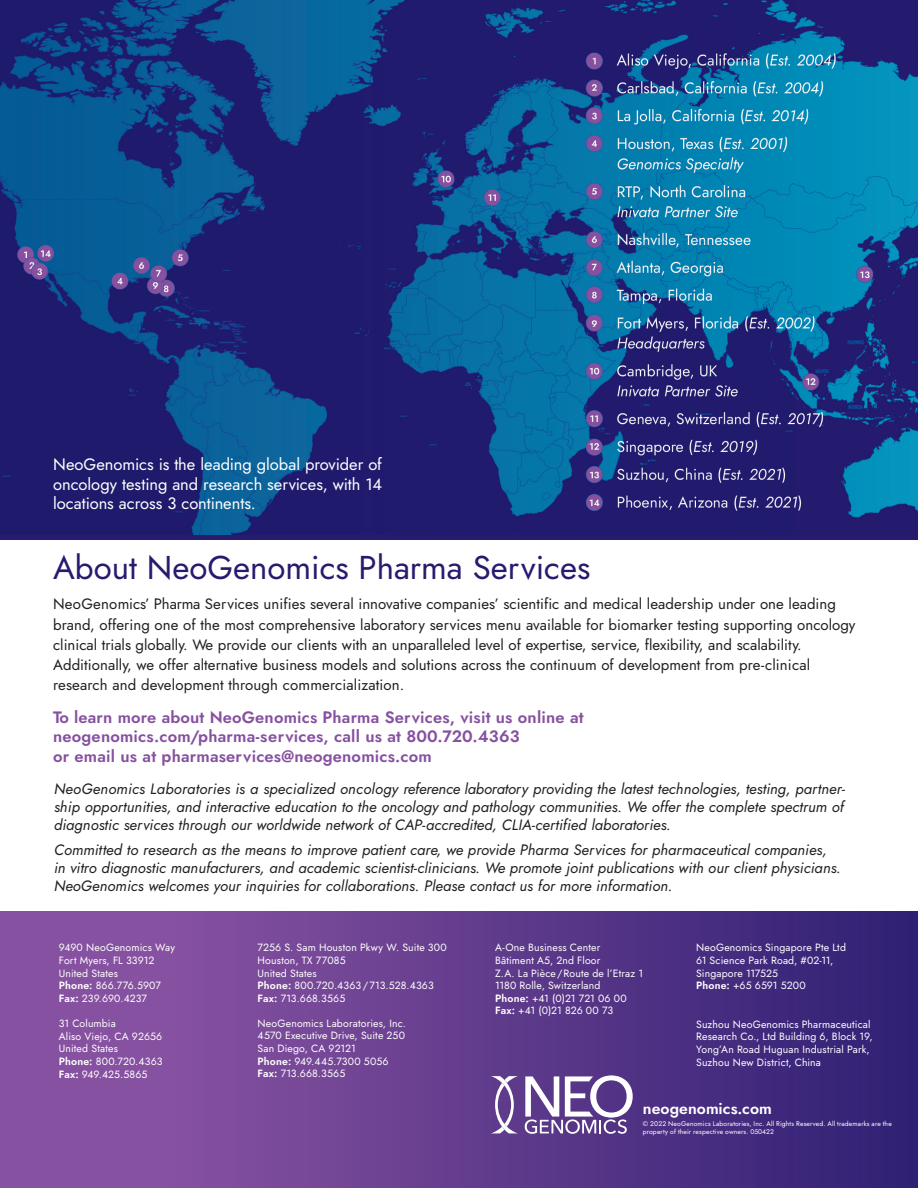
<style>
.page{position:relative;width:918px;height:1188px;background:#fff}
.page>*{position:absolute;margin:0;border:0;box-sizing:border-box;transform-origin:0 0}
.ParaStyle01_Leading{font:33px "Jost";color:#261b6f}
.ParaStyle01_Leading-2{font:600 16.5px/19.8px "Jost";letter-spacing:.01em;color:#8651a0}
.t1{font:16.5px/19.5px "Jost";color:#fff;text-align:justify}
.t2{font:600 15.75px "Jost";letter-spacing:.005em;color:#fff}
.ParaStyle01_Leading-3{font:italic 15px/18px "Jost";letter-spacing:.005em;color:#231f20;text-align:justify}
.ParaStyle61_Leading{font:15px/20.2px "Jost";letter-spacing:.005em;color:#231f20}
.ParaStyle63_Leading{font:italic 15px "Jost";letter-spacing:.005em;color:#231f20}
.t3{font:10.5px/12.6px "Jost";letter-spacing:.015em;color:#fff}
.t4{font:10.5px "Jost";letter-spacing:-.005em;color:#fff}
.t5{font:6.75px/8.1px "Jost";letter-spacing:.02em;color:#fff}
.s1{font-weight:600}
</style>
<div class="page">
<div style="left:0;top:912px;width:918px;height:276px;background:linear-gradient(to right,#9459a7,#322175)"></div>
<svg style="left:491px;top:1076px;width:27px;height:57px"></svg>
<svg style="left:525px;top:1075px;width:108px;height:59px"></svg>
<img style="left:0;top:0;width:918px;height:535px">
<p class="t1" style="left:53px;top:455px;width:331px">NeoGenomics is the leading global provider of oncology testing and research services, with 14 locations across 3 continents.</p>
<p class="ParaStyle01_Leading" style="left:53px;top:545px;width:539px">About NeoGenomics Pharma Services</p>
<p class="ParaStyle61_Leading" style="left:53px;top:594px;width:804px">NeoGenomics’ Pharma Services unifies several innovative companies’ scientific and medical leadership under one leading brand, offering one of the most comprehensive laboratory services menu available for biomarker testing supporting oncology clinical trials globally. We provide our clients with an unparalleled level of expertise, service, flexibility, and scalability.<br>Additionally, we offer alternative business models and solutions across the continuum of development from pre-clinical research and development through commercialization.</p>
<p class="ParaStyle01_Leading-2" style="left:53px;top:707px;width:532px">To learn more about NeoGenomics Pharma Services, visit us online at neogenomics.com/pharma-services, call us at 800.720.4363</p>
<p class="ParaStyle01_Leading-2" style="left:53px;top:747px;width:380px">or email us at pharmaservices@neogenomics.com</p>
<p class="ParaStyle01_Leading-3" style="left:54px;top:780px;width:793px">NeoGenomics Laboratories is a specialized oncology reference laboratory providing the latest technologies, testing, partner&shy;ship opportunities, and interactive education to the oncology and pathology communities. We offer the complete spectrum of diagnostic services through our worldwide network of CAP-accredited, CLIA-certified laboratories.</p>
<p class="ParaStyle63_Leading" style="left:54px;top:839px;width:775px">Committed to research as the means to improve patient care, we provide Pharma Services for pharmaceutical companies,</p>
<p class="ParaStyle01_Leading-3" style="left:54px;top:859px;width:789px">in vitro diagnostic manufacturers, and academic scientist-clinicians. We promote joint publications with our client physicians.<br>NeoGenomics welcomes your inquiries for collaborations. Please contact us for more information.</p>
<p class="t3" style="left:59px;top:941px;width:118px">9490 NeoGenomics Way</p>
<p class="t3" style="left:59px;top:954px;width:97px">Fort Myers, FL 33912</p>
<p class="t3" style="left:59px;top:967px;width:61px">United States</p>
<p class="t3" style="left:59px;top:979px;width:104px"><span class="s1">Phone:</span> 866.776.5907</p>
<p class="t4" style="left:59px;top:991px;width:90px"><span class="s1">Fax:</span> 239.690.4237</p>
<p class="t3" style="left:59px;top:1017px;width:58px">31 Columbia</p>
<p class="t3" style="left:59px;top:1030px;width:105px">Aliso Viejo, CA 92656</p>
<p class="t3" style="left:59px;top:1043px;width:61px">United States</p>
<p class="t3" style="left:59px;top:1055px;width:105px"><span class="s1">Phone:</span> 800.720.4363</p>
<p class="t3" style="left:59px;top:1068px;width:90px"><span class="s1">Fax:</span> 949.425.5865</p>
<p class="t3" style="left:258px;top:941px;width:191px">7256 S. Sam Houston Pkwy W. Suite 300</p>
<p class="t3" style="left:258px;top:954px;width:90px">Houston, TX 77085</p>
<p class="t3" style="left:258px;top:967px;width:61px">United States</p>
<p class="t3" style="left:258px;top:979px;width:178px"><span class="s1">Phone:</span> 800.720.4363/713.528.4363</p>
<p class="t3" style="left:258px;top:992px;width:89px"><span class="s1">Fax:</span> 713.668.3565</p>
<p class="t3" style="left:258px;top:1017px;width:150px">NeoGenomics Laboratories, Inc.</p>
<p class="t3" style="left:258px;top:1029px;width:149px">4570 Executive Drive, Suite 250</p>
<p class="t3" style="left:258px;top:1042px;width:100px">San Diego, CA 92121</p>
<p class="t3" style="left:258px;top:1055px;width:133px"><span class="s1">Phone:</span> 949.445.7300 5056</p>
<p class="t3" style="left:258px;top:1067px;width:89px"><span class="s1">Fax:</span> 713.668.3565</p>
<p class="t3" style="left:495px;top:941px;width:107px">A-One Business Center</p>
<p class="t3" style="left:495px;top:954px;width:107px">Bâtiment A5, 2nd Floor</p>
<p class="t3" style="left:495px;top:967px;width:149px">Z.A. La Pièce/Route de l’Etraz 1</p>
<p class="t3" style="left:495px;top:979px;width:107px">1180 Rolle, Switzerland</p>
<p class="t4" style="left:495px;top:991px;width:133px"><span class="s1">Phone:</span> +41 (0)21 721 06 00</p>
<p class="t4" style="left:495px;top:1003px;width:119px"><span class="s1">Fax:</span> +41 (0)21 826 00 73</p>
<p class="t3" style="left:696px;top:941px;width:151px">NeoGenomics Singapore Pte Ltd</p>
<p class="t3" style="left:696px;top:954px;width:139px">61 Science Park Road, #02-11,</p>
<p class="t3" style="left:696px;top:967px;width:83px">Singapore 117525</p>
<p class="t3" style="left:696px;top:979px;width:111px"><span class="s1">Phone:</span> +65 6591 5200</p>
<p class="t3" style="left:696px;top:1018px;width:178px">Suzhou NeoGenomics Pharmaceutical<br>Research Co., Ltd Building 6, Block 19,<br>Yong’An Road Huguan Industrial Park,</p>
<p class="t3" style="left:696px;top:1056px;width:126px">Suzhou New District, China</p>
<p class="t2" style="left:643px;top:1098px;width:131px">neogenomics.com</p>
<p class="t5" style="left:643px;top:1120px;width:250px">© 2022 NeoGenomics Laboratories, Inc. All Rights Reserved. All trademarks are the property of their respective owners. 050422</p>
</div>
